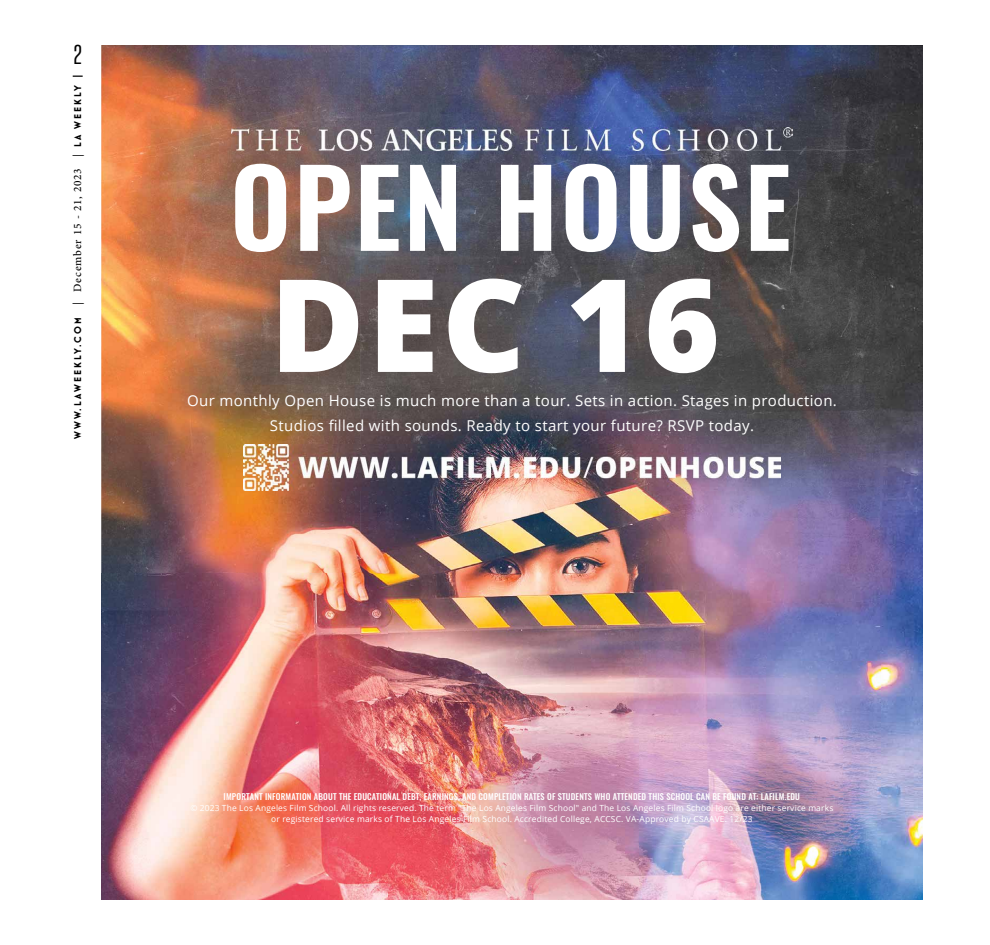
<style>
.page{position:relative;width:990px;height:945px;background:#fff}
.page>*{position:absolute;margin:0;border:0;box-sizing:border-box;transform-origin:0 0}
.t1{font:800 129px "Open Sans";color:#fff}
.t2{font:600 106.25px "Oswald";letter-spacing:.025em;color:#fff}
.t3{font:25px "Vanguard CF";color:#000}
.t4{font:15px "Open Sans";letter-spacing:.025em;color:#fff}
.t5{font:700 10px "Mostra Nuova";letter-spacing:.225em;color:#000}
.t6{font:8.38px/11.2px "Open Sans";letter-spacing:.02em;color:#fff;text-align:center}
.t7{font:500 8.38px "Oswald";letter-spacing:.02em;color:#fff}
.s1{font-family:"Minion Pro";font-weight:500;font-size:11.25px}
</style>
<div class="page">
<img style="left:101px;top:882px;width:822px;height:18px">
<img style="left:101px;top:45px;width:778px;height:529px">
<img style="left:879px;top:45px;width:44px;height:837px">
<img style="left:101px;top:574px;width:259px;height:308px">
<img style="left:360px;top:574px;width:520px;height:88px">
<img style="left:360px;top:662px;width:28px;height:220px">
<img style="left:766px;top:662px;width:114px;height:220px">
<img style="left:388px;top:625px;width:378px;height:257px">
<img style="left:232px;top:128px;width:560px;height:22px">
<img style="left:244px;top:445px;width:536px;height:45px">
<h3 class="t3" style="left:73px;top:41px;width:10px">2</h3>
<p class="t5" style="left:72px;top:439px;width:356px;rotate:-90deg">WWW.LAWEEKLY.COM <span class="s1">| December 15 - 21, 2023 |</span> LA WEEKLY</p>
<h2 class="t2" style="left:230px;top:134px;width:562px">OPEN HOUSE</h2>
<h1 class="t1" style="left:270px;top:227px;width:451px">DEC 16</h1>
<h3 class="t4" style="left:187px;top:390px;width:651px">Our monthly Open House is much more than a tour. Sets in action. Stages in production.</h3>
<h3 class="t4" style="left:270px;top:415px;width:486px">Studios filled with sounds. Ready to start your future? RSVP today.</h3>
<p class="t7" style="left:224px;top:790px;width:578px">IMPORTANT INFORMATION ABOUT THE EDUCATIONAL DEBT, EARNINGS, AND COMPLETION RATES OF STUDENTS WHO ATTENDED THIS SCHOOL CAN BE FOUND AT: LAFILM.EDU</p>
<p class="t6" style="left:190px;top:802px;width:644px">© 2023 The Los Angeles Film School. All rights reserved. The term "The Los Angeles Film School" and The Los Angeles Film School logo are either service marks or registered service marks of The Los Angeles Film School. Accredited College, ACCSC. VA-Approved by CSAAVE. 12/23</p>
</div>
